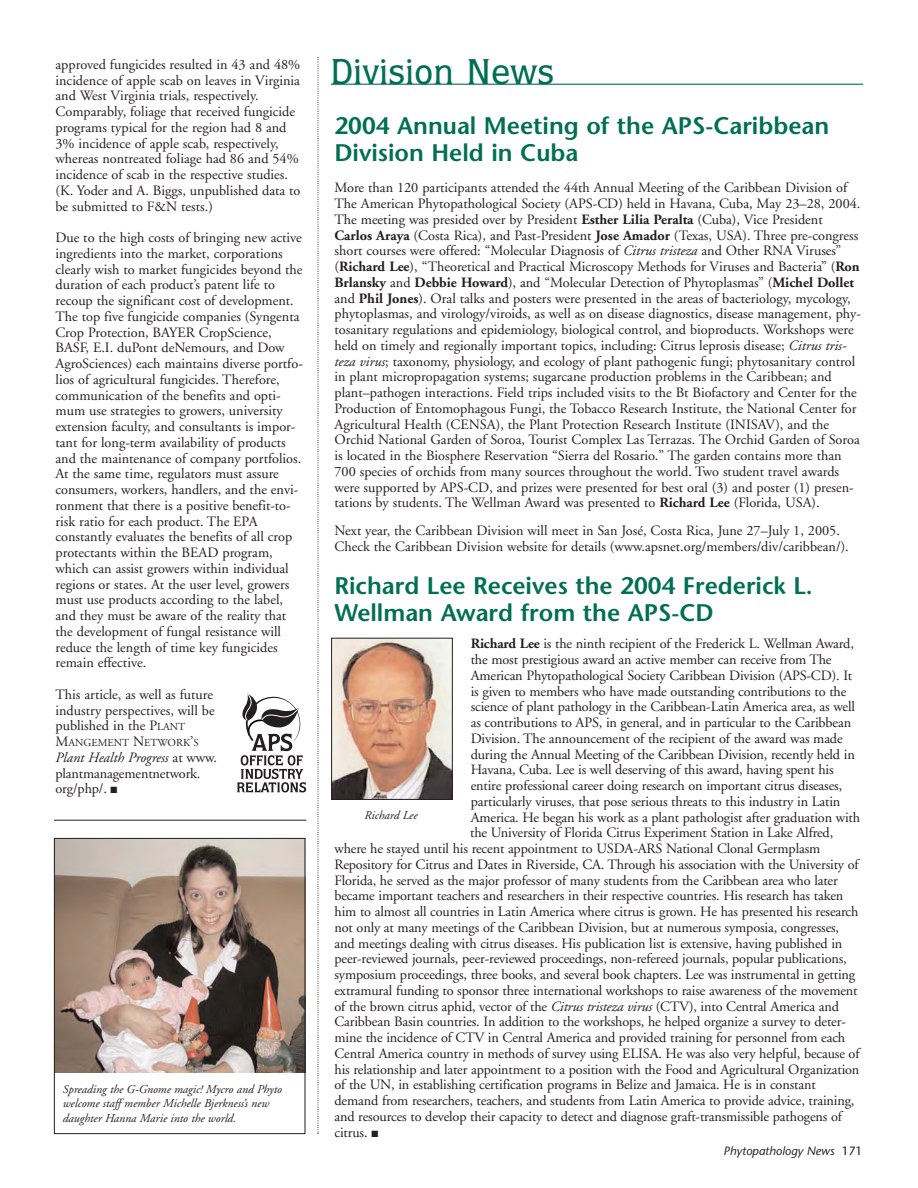
<style>
.page{position:relative;width:918px;height:1188px;background:#fff}
.page>*{position:absolute;margin:0;border:0;box-sizing:border-box;transform-origin:0 0}
.t1{font:500 36px "Quorum";letter-spacing:.03em;color:#006f53}
.t2{font:600 24px/27px "Stone Sans";color:#006f53}
.t3{font:14.25px/15.8px "Adobe Garamond";color:#231f20}
.t4{font:italic 12px/14.4px "Adobe Garamond";color:#231f20}
.t5{font:italic 12px "Stone Sans";color:#231f20}
.t6{font:10.65px "Adobe Garamond";color:#231f20}
.s1{font-size:10.65px}
.s2{font-size:14.25px}
.s3{font-style:italic}
.s4{font-weight:700}
.s5{font-style:normal}
</style>
<div class="page">
<svg style="left:317px;top:57px;width:2px;height:1077px"></svg>
<hr style="left:331px;top:84px;width:532px;height:1px;background:#006f53">
<img style="left:333px;top:640px;width:118px;height:158px">
<div style="left:331px;top:638px;width:122px;height:162px;border:1px solid #231f20"></div>
<svg style="left:237px;top:693px;width:69px;height:100px"></svg>
<hr style="left:54px;top:820px;width:252px;height:1px;background:#231f20">
<img style="left:56px;top:840px;width:247px;height:233px">
<div style="left:54px;top:838px;width:251px;height:296px;border:1px solid #231f20"></div>
<p class="t3" style="left:56px;top:58px;width:247px">approved fungicides resulted in 43 and 48% incidence of apple scab on leaves in Virginia and West Virginia trials, respectively.<br>Comparably, foliage that received fungicide programs typical for the region had 8 and 3% incidence of apple scab, respectively, whereas nontreated foliage had 86 and 54% incidence of scab in the respective studies. (K. Yoder and A. Biggs, unpublished data to be submitted to F&amp;N tests.)</p>
<p class="t3" style="left:56px;top:231px;width:249px">Due to the high costs of bringing new active ingredients into the market, corporations clearly wish to market fungicides beyond the duration of each product’s patent life to recoup the significant cost of development.<br>The top five fungicide companies (Syngenta Crop Protection, BAYER CropScience, BASF, E.I. duPont deNemours, and Dow AgroSciences) each maintains diverse portfo&shy;lios of agricultural fungicides. Therefore, communication of the benefits and opti&shy;mum use strategies to growers, university extension faculty, and consultants is impor&shy;tant for long-term availability of products and the maintenance of company portfolios.<br>At the same time, regulators must assure consumers, workers, handlers, and the envi&shy;ronment that there is a positive benefit-to&shy;risk ratio for each product. The EPA constantly evaluates the benefits of all crop protectants within the BEAD program, which can assist growers within individual regions or states. At the user level, growers must use products according to the label, and they must be aware of the reality that the development of fungal resistance will reduce the length of time key fungicides remain effective.</p>
<p class="t3" style="left:56px;top:688px;width:161px;text-align:justify">This article, as well as future industry perspectives, will be published in the P<span class="s1">LANT</span></p>
<p class="t6" style="left:56px;top:738px;width:145px"><span class="s2">M</span>ANGEMENT <span class="s2">N</span>ETWORK<span class="s2">’</span>S</p>
<p class="t3" style="left:56px;top:751px;width:163px"><span class="s3">Plant Health Progress</span> at www. plantmanagementnetwork. org/php/. ■</p>
<p class="t4" style="left:63px;top:1083px;width:221px">Spreading the G-Gnome magic! Mycro and Phyto welcome staff member Michelle Bjerkness’s new daughter Hanna Marie into the world.</p>
<h1 class="t1" style="left:331px;top:59px;width:224px">Division News</h1>
<h2 class="t2" style="left:334px;top:115px;width:496px">2004 Annual Meeting of the APS-Caribbean<br>Division Held in Cuba</h2>
<p class="t3" style="left:334px;top:181px;width:528px">More than 120 participants attended the 44th Annual Meeting of the Caribbean Division of The American Phytopathological Society (APS-CD) held in Havana, Cuba, May 23–28, 2004.<br>The meeting was presided over by President <span class="s4">Esther Lilia Peralta</span> (Cuba), Vice President <span class="s4">Carlos Araya</span> (Costa Rica), and Past-President <span class="s4">Jose Amador</span> (Texas, USA). Three pre-congress short courses were offered: “Molecular Diagnosis of <span class="s3">Citrus tristeza</span> and Other RNA Viruses” (<span class="s4">Richard Lee</span>), “Theoretical and Practical Microscopy Methods for Viruses and Bacteria” (<span class="s4">Ron Brlansky</span> and <span class="s4">Debbie Howard</span>), and “Molecular Detection of Phytoplasmas” (<span class="s4">Michel Dollet </span>and <span class="s4">Phil Jones</span>). Oral talks and posters were presented in the areas of bacteriology, mycology, phytoplasmas, and virology/viroids, as well as on disease diagnostics, disease management, phy&shy;tosanitary regulations and epidemiology, biological control, and bioproducts. Workshops were held on timely and regionally important topics, including: Citrus leprosis disease; <span class="s3">Citrus tris&shy;teza virus</span>; taxonomy, physiology, and ecology of plant pathogenic fungi; phytosanitary control in plant micropropagation systems; sugarcane production problems in the Caribbean; and plant–pathogen interactions. Field trips included visits to the Bt Biofactory and Center for the Production of Entomophagous Fungi, the Tobacco Research Institute, the National Center for Agricultural Health (CENSA), the Plant Protection Research Institute (INISAV), and the Orchid National Garden of Soroa, Tourist Complex Las Terrazas. The Orchid Garden of Soroa is located in the Biosphere Reservation “Sierra del Rosario.” The garden contains more than 700 species of orchids from many sources throughout the world. Two student travel awards were supported by APS-CD, and prizes were presented for best oral (3) and poster (1) presen&shy;tations by students. The Wellman Award was presented to <span class="s4">Richard Lee</span> (Florida, USA).</p>
<p class="t3" style="left:334px;top:524px;width:516px">Next year, the Caribbean Division will meet in San José, Costa Rica, June 27–July 1, 2005.<br>Check the Caribbean Division website for details (www.apsnet.org/members/div/caribbean/).</p>
<h2 class="t2" style="left:334px;top:574px;width:480px">Richard Lee Receives the 2004 Frederick L.<br>Wellman Award from the APS-CD</h2>
<p class="t3" style="left:471px;top:637px;width:385px"><span class="s4">Richard Lee</span> is the ninth recipient of the Frederick L. Wellman Award,</p>
<p class="t3" style="left:471px;top:653px;width:362px">the most prestigious award an active member can receive from The</p>
<p class="t3" style="left:471px;top:669px;width:383px">American Phytopathological Society Caribbean Division (APS-CD). It</p>
<p class="t3" style="left:471px;top:685px;width:377px">is given to members who have made outstanding contributions to the</p>
<p class="t3" style="left:471px;top:700px;width:386px">science of plant pathology in the Caribbean-Latin America area, as well</p>
<p class="t3" style="left:471px;top:716px;width:382px">as contributions to APS, in general, and in particular to the Caribbean</p>
<p class="t3" style="left:471px;top:732px;width:374px">Division. The announcement of the recipient of the award was made</p>
<p class="t3" style="left:471px;top:748px;width:386px">during the Annual Meeting of the Caribbean Division, recently held in</p>
<p class="t3" style="left:471px;top:763px;width:364px">Havana, Cuba. Lee is well deserving of this award, having spent his</p>
<p class="t3" style="left:471px;top:779px;width:373px">entire professional career doing research on important citrus diseases,</p>
<p class="t3" style="left:471px;top:795px;width:371px">particularly viruses, that pose serious threats to this industry in Latin</p>
<p class="t3" style="left:471px;top:811px;width:391px">America. He began his work as a plant pathologist after graduation with</p>
<p class="t3" style="left:470px;top:826px;width:365px">the University of Florida Citrus Experiment Station in Lake Alfred,</p>
<p class="t3" style="left:334px;top:842px;width:487px">where he stayed until his recent appointment to USDA-ARS National Clonal Germplasm</p>
<p class="t3" style="left:334px;top:858px;width:526px">Repository for Citrus and Dates in Riverside, CA. Through his association with the University of</p>
<p class="t3" style="left:334px;top:874px;width:505px">Florida, he served as the major professor of many students from the Caribbean area who later</p>
<p class="t3" style="left:334px;top:889px;width:510px">became important teachers and researchers in their respective countries. His research has taken</p>
<p class="t3" style="left:334px;top:905px;width:526px">him to almost all countries in Latin America where citrus is grown. He has presented his research</p>
<p class="t3" style="left:334px;top:921px;width:506px">not only at many meetings of the Caribbean Division, but at numerous symposia, congresses,</p>
<p class="t3" style="left:334px;top:937px;width:509px">and meetings dealing with citrus diseases. His publication list is extensive, having published in</p>
<p class="t3" style="left:334px;top:952px;width:514px">peer-reviewed journals, peer-reviewed proceedings, non-refereed journals, popular publications,</p>
<p class="t3" style="left:334px;top:968px;width:522px">symposium proceedings, three books, and several book chapters. Lee was instrumental in getting</p>
<p class="t3" style="left:334px;top:984px;width:525px">extramural funding to sponsor three international workshops to raise awareness of the movement</p>
<p class="t3" style="left:334px;top:1000px;width:506px">of the brown citrus aphid, vector of the <span class="s3">Citrus tristeza virus</span> (CTV), into Central America and</p>
<p class="t3" style="left:334px;top:1015px;width:513px">Caribbean Basin countries. In addition to the workshops, he helped organize a survey to deter-</p>
<p class="t3" style="left:334px;top:1031px;width:512px">mine the incidence of CTV in Central America and provided training for personnel from each</p>
<p class="t3" style="left:334px;top:1047px;width:527px">Central America country in methods of survey using ELISA. He was also very helpful, because of</p>
<p class="t3" style="left:334px;top:1063px;width:526px">his relationship and later appointment to a position with the Food and Agricultural Organization</p>
<p class="t3" style="left:334px;top:1078px;width:483px">of the UN, in establishing certification programs in Belize and Jamaica. He is in constant</p>
<p class="t3" style="left:334px;top:1094px;width:521px">demand from researchers, teachers, and students from Latin America to provide advice, training,</p>
<p class="t3" style="left:334px;top:1110px;width:509px">and resources to develop their capacity to detect and diagnose graft-transmissible pathogens of</p>
<p class="t3" style="left:334px;top:1126px;width:45px">citrus. ■</p>
<p class="t5" style="left:724px;top:1146px;width:140px">Phytopathology News <span class="s5">171</span></p>
<p class="t4" style="left:365px;top:809px;width:54px">Richard Lee</p>
</div>
